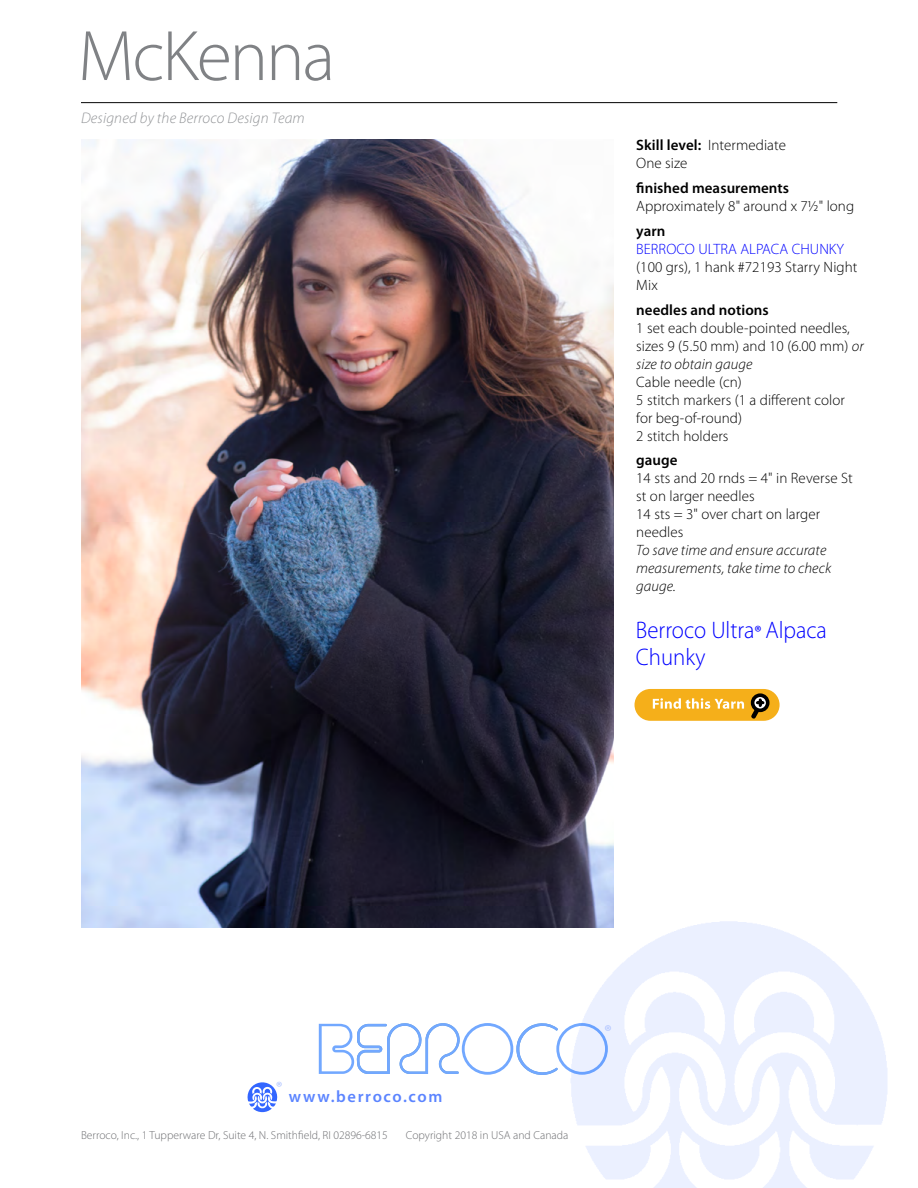
<style>
.page{position:relative;width:918px;height:1188px;background:#fff}
.page>*{position:absolute;margin:0;border:0;box-sizing:border-box;transform-origin:0 0}
.t1{font:300 72px "Myriad Pro";letter-spacing:-.03em;color:#808285}
.t2{font:300 24px/27px "Myriad Pro";color:#00f;scale:.95 1}
.t3{font:17.25px "Myriad Pro";color:#adc2ff}
.t4{font:600 16.5px "Myriad Pro";letter-spacing:.1em;color:#5c85ff}
.t5{font:italic 300 15.3px "Myriad Pro";letter-spacing:.01em;color:#939598}
.t6{font:300 15px/18px "Myriad Pro";letter-spacing:.005em;color:#000}
.t7{font:italic 300 15px/18px "Myriad Pro";letter-spacing:.005em;color:#000}
.t8{font:600 15px "Myriad Pro";letter-spacing:.005em;color:#000}
.t9{font:300 15px "Myriad Pro";letter-spacing:.005em;color:#00f}
.t10{font:15px "Myriad Pro";color:#adc2ff}
.t11{font:300 11.7px "Myriad Pro";color:#6d6e71}
.s1{font-weight:600}
.s2{font-style:italic}
.s3{font-weight:400;font-size:18px}
</style>
<div class="page">
<svg style="left:247px;top:1082px;width:31px;height:30px"></svg>
<svg style="left:319px;top:1023px;width:289px;height:53px"></svg>
<img style="left:81px;top:140px;width:532px;height:788px">
<hr style="left:81px;top:102px;width:756px;height:1px;background:#000">
<div style="left:52px;top:1px;width:310px;height:111px;background:#fff"></div>
<div style="left:635px;top:689px;width:145px;height:32px;background:#f5af1a;border-radius:16px"></div>
<div style="left:751px;top:693px;width:19px;height:19px;border:4px solid #000;border-radius:50%"></div>
<svg style="left:653px;top:698px;width:111px;height:23px"></svg>
<h1 class="t1" style="left:78px;top:13px;width:259px">McKenna</h1>
<p class="t5" style="left:81px;top:109px;width:225px">Designed by the Berroco Design Team</p>
<p class="t6" style="left:636px;top:136px;width:151px"><span class="s1">Skill level:</span> Intermediate<br>One size</p>
<p class="t8" style="left:636px;top:178px;width:154px">finished measurements</p>
<p class="t6" style="left:636px;top:197px;width:220px">Approximately 8" around x 7½" long</p>
<p class="t8" style="left:636px;top:221px;width:31px">yarn</p>
<p class="t9" style="left:636px;top:240px;width:209px">BERROCO ULTRA ALPACA CHUNKY</p>
<p class="t6" style="left:636px;top:258px;width:223px">(100 grs), 1 hank #72193 Starry Night<br>Mix</p>
<p class="t8" style="left:636px;top:300px;width:134px">needles and notions</p>
<p class="t6" style="left:636px;top:318px;width:229px">1 set each double-pointed needles, sizes 9 (5.50 mm) and 10 (6.00 mm) <span class="s2">or size to obtain gauge</span></p>
<p class="t6" style="left:636px;top:372px;width:210px">Cable needle (cn)<br>5 stitch markers (1 a different color for beg-of-round)<br>2 stitch holders</p>
<p class="t8" style="left:636px;top:451px;width:43px">gauge</p>
<p class="t6" style="left:636px;top:469px;width:218px">14 sts and 20 rnds = 4" in Reverse St st on larger needles<br>14 sts = 3" over chart on larger needles</p>
<p class="t7" style="left:636px;top:541px;width:196px">To save time and ensure accurate measurements, take time to check gauge.</p>
<h2 class="t2" style="left:636px;top:617px;width:203px">Berroco Ultra<span class="s3">®</span> Alpaca<br>Chunky</h2>
<p class="t10" style="left:276px;top:1077px;width:8px">®</p>
<p class="t4" style="left:289px;top:1086px;width:155px">www.berroco.com</p>
<p class="t11" style="left:81px;top:1128px;width:309px">Berroco, Inc., 1 Tupperware Dr, Suite 4, N. Smithfield, RI 02896-6815</p>
<p class="t11" style="left:406px;top:1128px;width:164px">Copyright 2018 in USA and Canada</p>
<p class="t3" style="left:604px;top:1021px;width:9px">®</p>
</div>
